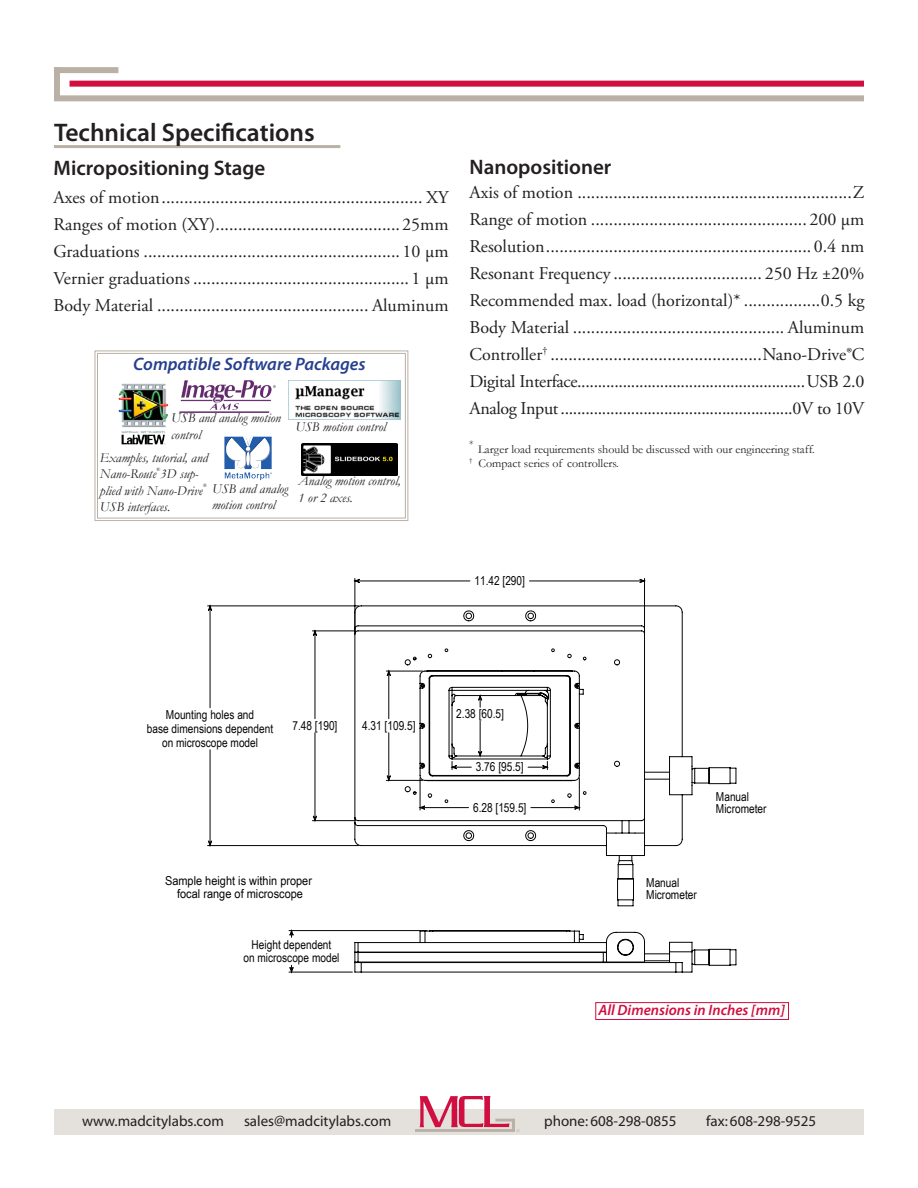
<style>
.page{position:relative;width:918px;height:1188px;background:#fff}
.page>*{position:absolute;margin:0;border:0;box-sizing:border-box;transform-origin:0 0}
.t1{font:600 25.5px "Myriad Pro";color:#231f20}
.t2{font:600 21px "Myriad Pro";color:#231f20}
.t3{font:18px "Adobe Garamond Pro";color:#231f20}
.t4{font:18px "Adobe Garamond Pro";letter-spacing:-.02em;color:#231f20}
.t5{font:italic 600 18px "Myriad Pro";color:#253f8e}
.t6{font:15px "Myriad";color:#231f20}
.Contents{font:italic 600 15px "Myriad Pro";color:#d10e40}
.t7{font:italic 13.5px/16.2px "Garamond";color:#231f20}
.t8{font:12.3px/14px "Arial Narrow";color:#050504;text-align:center}
.t9{font:12.3px/12.3px "Arial Narrow";color:#050504;text-align:center;scale:1.09 1}
.t10{font:12px "Garamond";color:#231f20}
.t11{font:10.5px "Garamond";color:#231f20}
.t12{font:italic 5.25px "Garamond";color:#231f20}
</style>
<div class="page">
<div style="left:70px;top:81px;width:794px;height:6px;background:#d10e40"></div>
<div style="left:54px;top:95px;width:810px;height:6px;background:#bab1a6"></div>
<div style="left:54px;top:67px;width:6px;height:34px;background:#bab1a6"></div>
<div style="left:54px;top:67px;width:64px;height:6px;background:#bab1a6"></div>
<hr style="left:54px;top:145px;width:286px;height:3px;background:#bab1a6">
<div style="left:54px;top:1109px;width:810px;height:26px;background:#e4e1dc"></div>
<div style="left:595px;top:1002px;width:194px;height:18px;border:1px solid #d10e40"></div>
<svg style="left:94px;top:350px;width:314px;height:171px"></svg>
<div style="left:97px;top:353px;width:309px;height:165px;border:1px solid #bab1a6"></div>
<img style="left:289px;top:381px;width:111px;height:39px">
<img style="left:302px;top:444px;width:95px;height:31px">
<svg style="left:415px;top:1096px;width:105px;height:36px"></svg>
<hr style="left:355px;top:578px;width:1px;height:54px;background:#050504">
<hr style="left:644px;top:578px;width:1px;height:54px;background:#050504">
<hr style="left:289px;top:972px;width:63px;height:1px;background:#050504">
<svg style="left:208px;top:579px;width:436px;height:393px"></svg>
<svg style="left:354px;top:605px;width:383px;height:301px"></svg>
<svg style="left:354px;top:930px;width:383px;height:43px"></svg>
<p class="t1" style="left:54px;top:116px;width:262px">Technical Specifications</p>
<p class="t2" style="left:54px;top:155px;width:213px">Micropositioning Stage</p>
<p class="t2" style="left:470px;top:154px;width:143px">Nanopositioner</p>
<p class="t3" style="left:54px;top:187px;width:396px">Axes of motion.......................................................... XY</p>
<p class="t3" style="left:54px;top:214px;width:396px">Ranges of motion (XY).........................................25mm</p>
<p class="t3" style="left:54px;top:241px;width:396px">Graduations ......................................................... 10 µm</p>
<p class="t3" style="left:54px;top:268px;width:396px">Vernier graduations ................................................ 1 µm</p>
<p class="t3" style="left:54px;top:295px;width:396px">Body Material ............................................... Aluminum</p>
<p class="t3" style="left:470px;top:182px;width:396px">Axis of motion .............................................................Z</p>
<p class="t3" style="left:470px;top:209px;width:396px">Range of motion ................................................ 200 µm</p>
<p class="t3" style="left:470px;top:236px;width:396px">Resolution........................................................... 0.4 nm</p>
<p class="t3" style="left:470px;top:263px;width:396px">Resonant Frequency ................................. 250 Hz ±20%</p>
<p class="t3" style="left:470px;top:290px;width:396px">Recommended max. load (horizontal)* .................0.5 kg</p>
<p class="t3" style="left:470px;top:317px;width:396px">Body Material ............................................... Aluminum</p>
<p class="t3" style="left:470px;top:344px;width:396px">Controller<sup>†</sup> ...............................................Nano-Drive®C</p>
<p class="t4" style="left:470px;top:371px;width:396px">Digital Interface.......................................................USB 2.0</p>
<p class="t4" style="left:470px;top:398px;width:396px">Analog Input........................................................0V to 10V</p>
<p class="t5" style="left:133px;top:352px;width:234px">Compatible Software Packages</p>
<p class="t7" style="left:171px;top:410px;width:111px">USB and analog motion control</p>
<p class="t7" style="left:296px;top:418px;width:92px">USB motion control</p>
<p class="t7" style="left:100px;top:449px;width:109px">Examples, tutorial, and<br>Nano-Route 3D sup-</p>
<p class="t11" style="left:469px;top:437px;width:6px">*</p>
<p class="t10" style="left:478px;top:441px;width:338px">Larger load requirements should be discussed with our engineering staff.</p>
<p class="t10" style="left:469px;top:455px;width:151px"><sup>†</sup> Compact series of controllers.</p>
<p class="t12" style="left:156px;top:466px;width:5px">®</p>
<p class="t7" style="left:100px;top:482px;width:104px">plied with Nano-Drive</p>
<p class="t7" style="left:298px;top:473px;width:104px">Analog motion control,<br>1 or 2 axes.</p>
<p class="t12" style="left:203px;top:482px;width:5px">®</p>
<p class="t7" style="left:212px;top:480px;width:78px">USB and analog</p>
<p class="t7" style="left:212px;top:496px;width:65px">motion control</p>
<p class="t7" style="left:100px;top:498px;width:72px">USB interfaces.</p>
<p class="t8" style="left:474px;top:573px;width:52px">11.42 [290]</p>
<p class="t8" style="left:147px;top:707px;width:128px">Mounting holes and<br>base dimensions dependent on microscope model</p>
<p class="t8" style="left:293px;top:718px;width:46px">7.48 [190]</p>
<p class="t8" style="left:362px;top:718px;width:55px">4.31 [109.5]</p>
<p class="t8" style="left:456px;top:707px;width:49px">2.38 [60.5]</p>
<p class="t8" style="left:476px;top:760px;width:49px">3.76 [95.5]</p>
<p class="t8" style="left:473px;top:800px;width:55px">6.28 [159.5]</p>
<p class="t8" style="left:716px;top:790px;width:52px;line-height:12.3px;text-align:left">Manual<br>Micrometer</p>
<p class="t9" style="left:165px;top:874px;width:136px">Sample height is within proper focal range of microscope</p>
<p class="t8" style="left:646px;top:876px;width:52px;line-height:12.3px;text-align:left">Manual<br>Micrometer</p>
<p class="t8" style="left:244px;top:937px;width:98px">Height dependent<br>on microscope model</p>
<p class="Contents" style="left:598px;top:1001px;width:188px">All Dimensions in Inches [mm]</p>
<p class="t6" style="left:82px;top:1114px;width:143px">www.madcitylabs.com</p>
<p class="t6" style="left:244px;top:1114px;width:149px">sales@madcitylabs.com</p>
<p class="t6" style="left:544px;top:1114px;width:134px">phone: 608-298-0855</p>
<p class="t6" style="left:706px;top:1114px;width:111px">fax: 608-298-9525</p>
</div>
